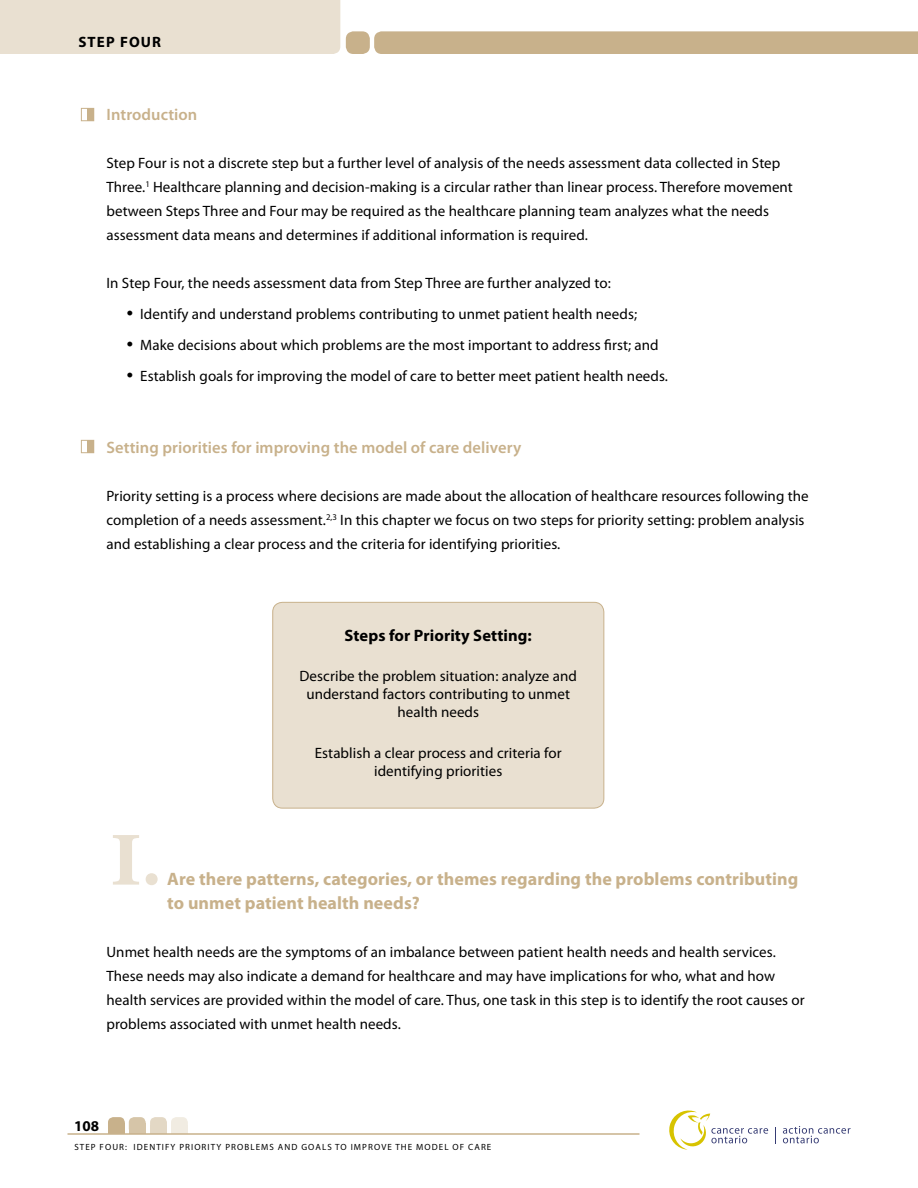
<style>
.page{position:relative;width:918px;height:1188px;background:#fff}
.page>*{position:absolute;margin:0;border:0;box-sizing:border-box;transform-origin:0 0}
.t1{font:700 72px "Century LT";color:#e9e0d1}
.t2{font:700 18px/24px "Myriad Pro";letter-spacing:.005em;color:#c8b18b}
.t3{font:600 16.5px "Myriad Pro";letter-spacing:.005em;color:#c8b18b}
.t4{font:700 16.5px "Myriad Pro";letter-spacing:.005em;color:#000}
.t5{font:15px/24px "Myriad Pro";letter-spacing:.005em;color:#000}
.t6{font:700 15px "Myriad Pro";letter-spacing:.075em;color:#000}
.t7{font:9px "Myriad Pro";letter-spacing:.12em;color:#000}
.s1{font-family:"Times";font-size:18px}
</style>
<div class="page">
<div style="left:374px;top:31px;width:544px;height:23px;background:#c8b18b"></div>
<svg style="left:783px;top:1126px;width:68px;height:17px"></svg>
<svg style="left:775px;top:1127px;width:1px;height:16px"></svg>
<svg style="left:669px;top:1110px;width:99px;height:40px"></svg>
<div style="left:171px;top:1117px;width:17px;height:17px;background:#f1ece2;border-radius:5px"></div>
<div style="left:171px;top:1126px;width:17px;height:8px;background:#f1ece2"></div>
<div style="left:150px;top:1117px;width:17px;height:17px;background:#e3d8c5;border-radius:5px"></div>
<div style="left:150px;top:1126px;width:17px;height:8px;background:#e3d8c5"></div>
<div style="left:129px;top:1117px;width:17px;height:17px;background:#d6c5a8;border-radius:5px"></div>
<div style="left:129px;top:1123px;width:17px;height:11px;background:#d6c5a8"></div>
<div style="left:108px;top:1117px;width:17px;height:17px;background:#c8b18b;border-radius:5px"></div>
<div style="left:108px;top:1123px;width:17px;height:11px;background:#c8b18b"></div>
<hr style="left:68px;top:1133px;width:572px;height:2px;background:#c8b18b">
<div style="left:85px;top:0;width:255px;height:54px;background:#e9e0d1"></div>
<div style="left:0;top:0;width:85px;height:54px;background:#e9e0d1"></div>
<div style="left:346px;top:31px;width:24px;height:23px;background:#c8b18b;border-radius:8px"></div>
<div style="left:88px;top:108px;width:6px;height:13px;background:#c8b18b"></div>
<div style="left:81px;top:108px;width:13px;height:13px;border:1px solid #c8b18b"></div>
<div style="left:88px;top:440px;width:6px;height:13px;background:#c8b18b"></div>
<div style="left:81px;top:440px;width:13px;height:13px;border:1px solid #c8b18b"></div>
<div style="left:273px;top:602px;width:331px;height:206px;background:#e9e0d1;border-radius:10px"></div>
<div style="left:272px;top:602px;width:332px;height:206px;border:1px solid #c8b18b;border-radius:10px"></div>
<p class="t6" style="left:78px;top:32px;width:84px">STEP FOUR</p>
<p class="t3" style="left:106px;top:104px;width:92px">Introduction</p>
<p class="t5" style="left:106px;top:151px;width:688px">Step Four is not a discrete step but a further level of analysis of the needs assessment data collected in Step Three.<sup>1</sup> Healthcare planning and decision-making is a circular rather than linear process. Therefore movement between Steps Three and Four may be required as the healthcare planning team analyzes what the needs assessment data means and determines if additional information is required.</p>
<p class="t5" style="left:106px;top:271px;width:506px">In Step Four, the needs assessment data from Step Three are further analyzed to:</p>
<p class="t5" style="left:127px;top:302px;width:512px"><span class="s1">•</span> Identify and understand problems contributing to unmet patient health needs;</p>
<p class="t5" style="left:127px;top:333px;width:533px"><span class="s1">•</span> Make decisions about which problems are the most important to address first; and</p>
<p class="t5" style="left:127px;top:363px;width:543px"><span class="s1">•</span> Establish goals for improving the model of care to better meet patient health needs.</p>
<p class="t3" style="left:106px;top:437px;width:416px">Setting priorities for improving the model of care delivery</p>
<p class="t5" style="left:106px;top:483px;width:704px">Priority setting is a process where decisions are made about the allocation of healthcare resources following the completion of a needs assessment.<sup>2,3</sup> In this chapter we focus on two steps for priority setting: problem analysis and establishing a clear process and the criteria for identifying priorities.</p>
<p class="t4" style="left:345px;top:625px;width:189px">Steps for Priority Setting:</p>
<p class="t5" style="left:300px;top:667px;width:279px;line-height:18px;text-align:center">Describe the problem situation: analyze and understand factors contributing to unmet health needs</p>
<p class="t5" style="left:315px;top:743px;width:248px;line-height:18px;text-align:center">Establish a clear process and criteria for identifying priorities</p>
<h1 class="t1" style="left:111px;top:817px;width:53px">I.</h1>
<p class="t2" style="left:167px;top:866px;width:633px">Are there patterns, categories, or themes regarding the problems contributing to unmet patient health needs?</p>
<p class="t5" style="left:106px;top:939px;width:700px">Unmet health needs are the symptoms of an imbalance between patient health needs and health services.<br>These needs may also indicate a demand for healthcare and may have implications for who, what and how health services are provided within the model of care. Thus, one task in this step is to identify the root causes or problems associated with unmet health needs.</p>
<p class="t6" style="left:74px;top:1116px;width:26px">108</p>
<p class="t7" style="left:74px;top:1141px;width:33px">STEP FOUR</p>
<p class="t7" style="left:125px;top:1141px;width:367px">: Identi fy Priorit y Problems and Goals to Improve the Model of Care</p>
</div>
